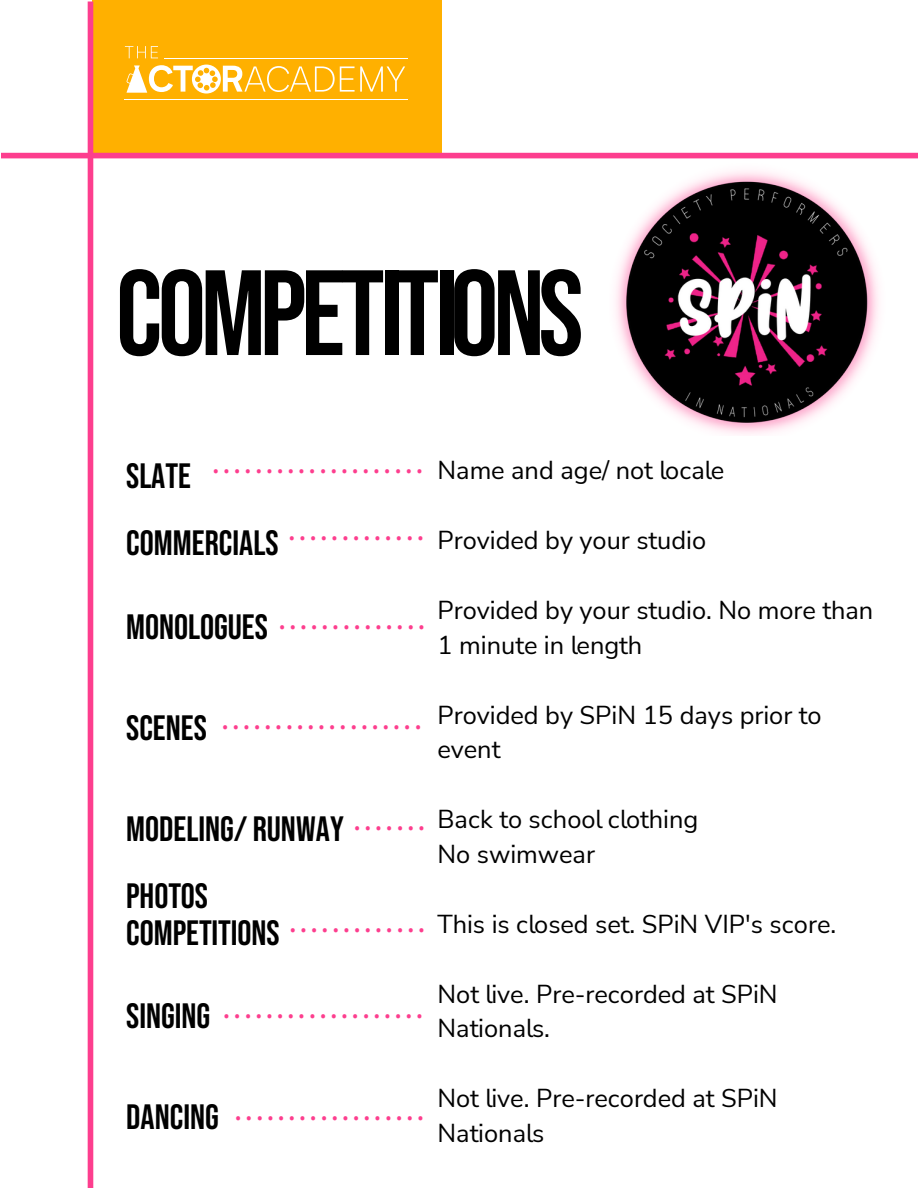
<style>
.page{position:relative;width:918px;height:1188px;background:#fff}
.page>*{position:absolute;margin:0;border:0;box-sizing:border-box;transform-origin:0 0}
.t1{font:121.05px "Bebas Neue";letter-spacing:-.045em;color:#000}
.t2{font:300 39px/66.9px "Barlow";color:#fd3e8e;text-align:right}
.t3{font:35.25px/66.9px "Bebas Neue";color:#000}
.t4{font:25.35px/35px "Nunito Sans";color:#000}
</style>
<div class="page">
<div style="left:92px;top:0;width:350px;height:154px;background:#ffb000"></div>
<svg style="left:125px;top:46px;width:33px;height:12px"></svg>
<svg style="left:126px;top:65px;width:279px;height:29px"></svg>
<hr style="left:164px;top:58px;width:244px;height:1px;background:#fff">
<hr style="left:125px;top:99px;width:283px;height:1px;background:#fff">
<div style="left:88px;top:2px;width:5px;height:1186px;background:#fd3e8e"></div>
<div style="left:2px;top:153px;width:916px;height:5px;background:#fd3e8e"></div>
<img style="left:615px;top:170px;width:264px;height:265px">
<h1 class="t1" style="left:116px;top:245px;width:469px">COMPETITIONS</h1>
<h3 class="t3" style="left:126px;top:442px;width:154px">SLATE<br>COMMERCIALS</h3>
<h2 class="t2" style="left:210px;top:424px;width:217px">.................... .............</h2>
<p class="t4" style="left:438px;top:452px;width:288px">Name and age/ not locale</p>
<p class="t4" style="left:438px;top:522px;width:270px">Provided by your studio</p>
<h3 class="t3" style="left:126px;top:593px;width:143px">MONOLOGUES</h3>
<h2 class="t2" style="left:277px;top:579px;width:152px">..............</h2>
<p class="t4" style="left:438px;top:592px;width:437px">Provided by your studio. No more than<br>1 minute in length</p>
<h3 class="t3" style="left:126px;top:694px;width:82px">SCENES</h3>
<h2 class="t2" style="left:220px;top:680px;width:205px">...................</h2>
<p class="t4" style="left:438px;top:696px;width:386px">Provided by SPiN 15 days prior to event</p>
<h3 class="t3" style="left:126px;top:795px;width:219px">MODELING/ RUNWAY<br>PHOTOS</h3>
<h3 class="t3" style="left:126px;top:899px;width:155px">COMPETITIONS</h3>
<h2 class="t2" style="left:352px;top:781px;width:77px">.......</h2>
<h2 class="t2" style="left:287px;top:883px;width:141px">.............</h2>
<p class="t4" style="left:438px;top:801px;width:262px">Back to school clothing<br>No swimwear</p>
<p class="t4" style="left:438px;top:906px;width:400px">This is closed set. SPiN VIP's score.</p>
<h3 class="t3" style="left:126px;top:982px;width:86px">SINGING</h3>
<h2 class="t2" style="left:221px;top:969px;width:205px">...................</h2>
<p class="t4" style="left:438px;top:975px;width:342px">Not live. Pre-recorded at SPiN<br>Nationals.</p>
<h3 class="t3" style="left:126px;top:1083px;width:94px">DANCING</h3>
<h2 class="t2" style="left:233px;top:1070px;width:195px">..................</h2>
<p class="t4" style="left:438px;top:1080px;width:342px">Not live. Pre-recorded at SPiN<br>Nationals</p>
</div>
